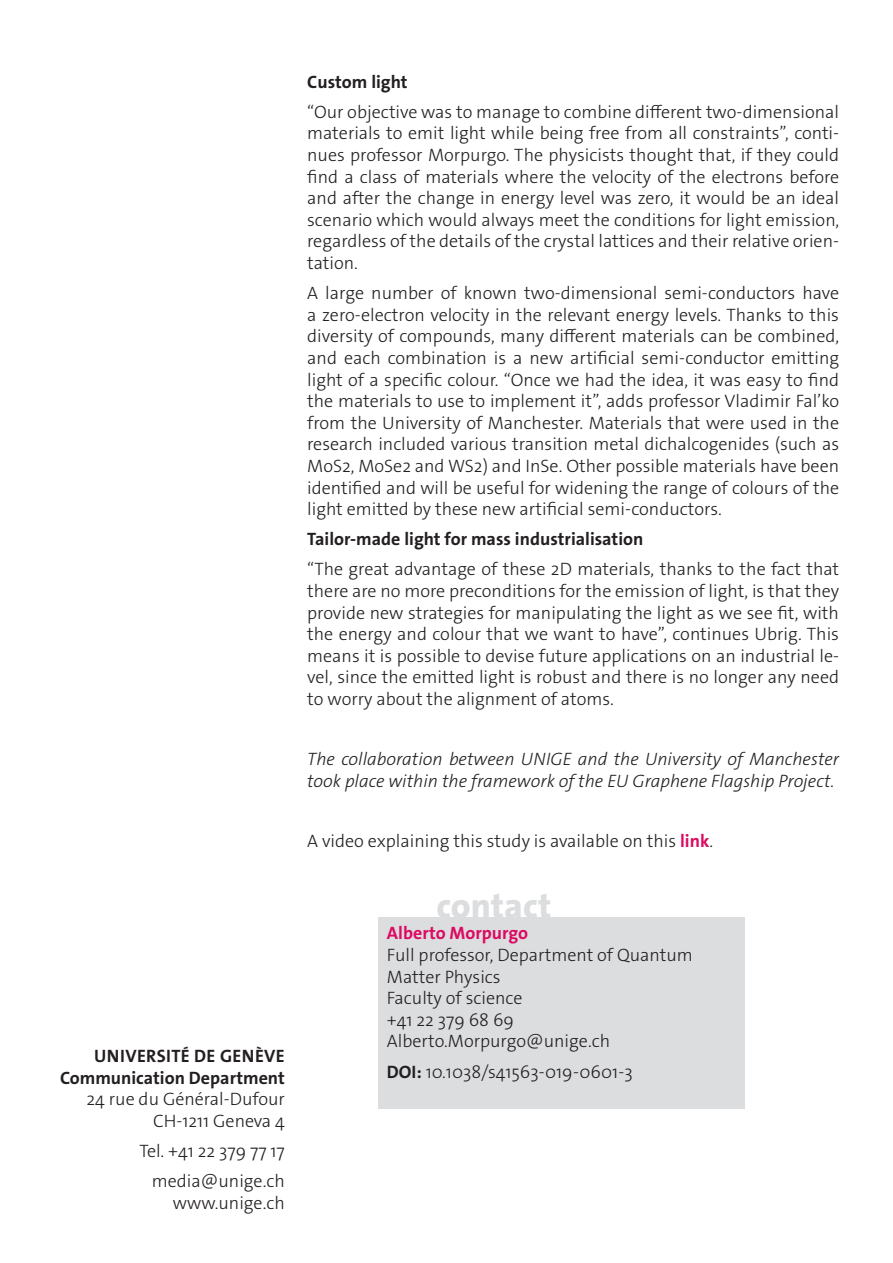
<style>
.page{position:relative;width:893px;height:1263px;background:#fff}
.page>*{position:absolute;margin:0;border:0;box-sizing:border-box;transform-origin:0 0}
._4__texte_courant{font:800 35.7px "The Sans Os F";color:#dcdddf}
._4__texte_courant-2{font:300 18px/21.6px "The Sans Os F";color:#231f20;text-align:justify}
._4__texte_courant-3{font:italic 300 18px/21.6px "The Sans Os F";color:#231f20}
.texte_courant{font:300 18px/21.6px "The Sans Os F";color:#231f20;text-align:right}
._4__texte_courant-4{font:700 18px "The Sans Os F";color:#231f20}
.texte_courant-2{font:700 18px "The Sans Os F";letter-spacing:.02em;color:#231f20}
.s1{font-weight:700}
.s2{font-weight:700;color:#db0a62}
</style>
<div class="page">
<div style="left:378px;top:918px;width:367px;height:191px;background:#dcdddf"></div>
<p class="texte_courant-2" style="left:94px;top:1044px;width:192px">UNIVERSITÉ DE GENÈVE</p>
<p class="texte_courant" style="left:60px;top:1067px;width:226px"><span class="s1">Communication Department<br></span>24 rue du Général-Dufour<br>CH-1211 Geneva 4</p>
<p class="texte_courant" style="left:139px;top:1140px;width:147px">Tel. +41 22 379 77 17</p>
<p class="texte_courant" style="left:152px;top:1170px;width:135px">media@unige.ch www.unige.ch</p>
<p class="_4__texte_courant-4" style="left:307px;top:70px;width:102px">Custom light</p>
<p class="_4__texte_courant-2" style="left:307px;top:101px;width:533px">“Our objective was to manage to combine different two-dimensional materials to emit light while being free from all constraints”, conti&shy;nues professor Morpurgo. The physicists thought that, if they could find a class of materials where the velocity of the electrons before and after the change in energy level was zero, it would be an ideal scenario which would always meet the conditions for light emission, regardless of the details of the crystal lattices and their relative orien&shy;tation.</p>
<p class="_4__texte_courant-2" style="left:307px;top:282px;width:533px">A large number of known two-dimensional semi-conductors have a zero-electron velocity in the relevant energy levels. Thanks to this diversity of compounds, many different materials can be combined, and each combination is a new artificial semi-conductor emitting light of a specific colour. “Once we had the idea, it was easy to find the materials to use to implement it”, adds professor Vladimir Fal’ko from the University of Manchester. Materials that were used in the research included various transition metal dichalcogenides (such as MoS2, MoSe2 and WS2) and InSe. Other possible materials have been identified and will be useful for widening the range of colours of the light emitted by these new artificial semi-conductors.</p>
<p class="_4__texte_courant-4" style="left:307px;top:528px;width:338px">Tailor-made light for mass industrialisation</p>
<p class="_4__texte_courant-2" style="left:307px;top:559px;width:533px">“The great advantage of these 2D materials, thanks to the fact that there are no more preconditions for the emission of light, is that they provide new strategies for manipulating the light as we see fit, with the energy and colour that we want to have”, continues Ubrig. This means it is possible to devise future applications on an industrial le&shy;vel, since the emitted light is robust and there is no longer any need to worry about the alignment of atoms.</p>
<p class="_4__texte_courant-3" style="left:307px;top:748px;width:533px">The collaboration between UNIGE and the University of Manchester took place within the framework of the EU Graphene Flagship Project.</p>
<p class="_4__texte_courant-2" style="left:307px;top:830px;width:407px">A video explaining this study is available on this <span class="s2">link</span>.</p>
<p class="_4__texte_courant" style="left:437px;top:883px;width:116px">contact</p>
<p class="_4__texte_courant-2" style="left:387px;top:923px;width:307px;text-align:left"><span class="s2">Alberto Morpurgo<br></span>Full professor, Department of Quantum<br>Matter Physics<br>Faculty of science<br>+41 22 379 68 69<br>Alberto.Morpurgo@unige.ch</p>
<p class="_4__texte_courant-2" style="left:387px;top:1061px;width:247px"><span class="s1">DOI:</span> 10.1038/s41563-019-0601-3</p>
</div>
